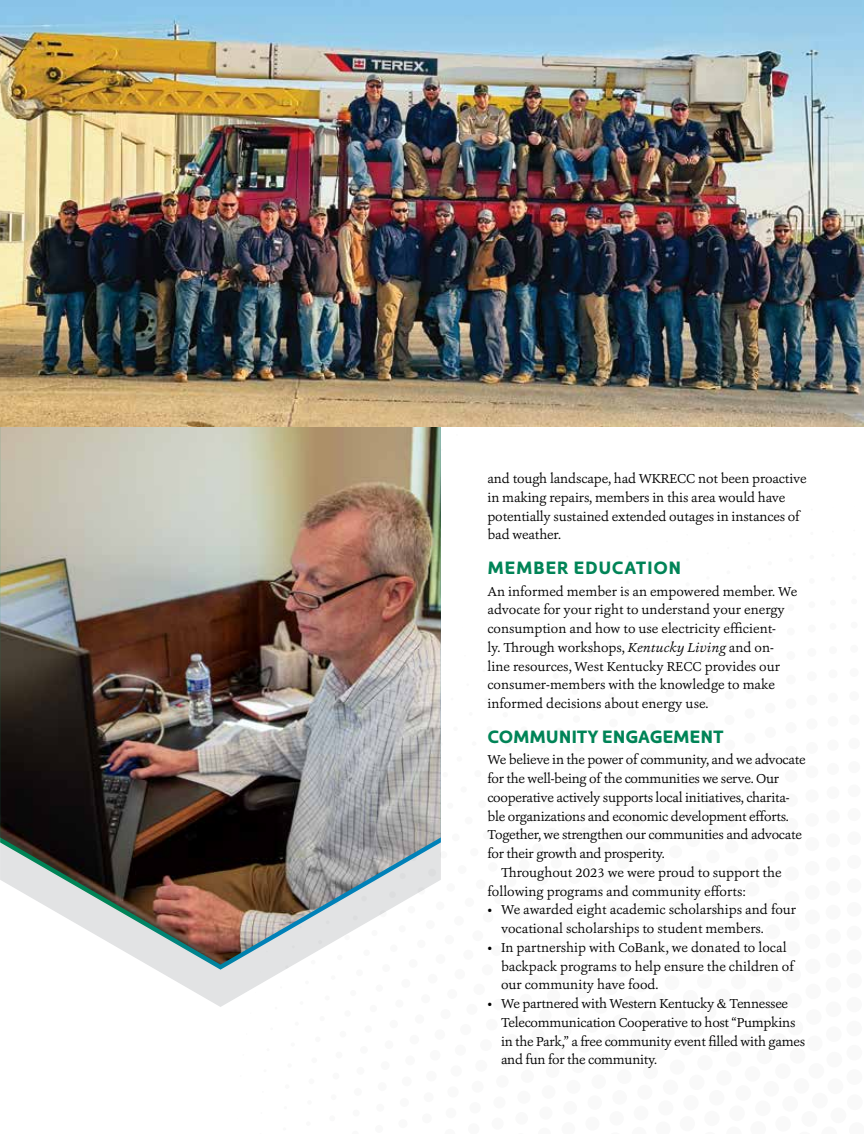
<style>
.page{position:relative;width:864px;height:1134px;background:#fff}
.page>*{position:absolute;margin:0;border:0;box-sizing:border-box;transform-origin:0 0}
.t1{font:700 18px "Kyrial Display Pro";letter-spacing:-.01em;color:#008457}
.t2{font:700 18px "Kyrial Display Pro";letter-spacing:.03em;color:#008457}
.t3{font:13.5px/18.8px "Ashbury";letter-spacing:-.01em;color:#000}
.s1{font-style:italic}
</style>
<div class="page">
<svg style="left:157px;top:970px;width:127px;height:37px;fill:#eaebec"></svg>
<img style="left:0;top:426px;width:441px;height:538px">
<img style="left:1px;top:0;width:863px;height:426px">
<img style="left:0;top:0;width:1px;height:426px">
<p class="t3" style="left:488px;top:469px;width:321px">and tough landscape, had WKRECC not been proactive in making repairs, members in this area would have potentially sustained extended outages in instances of bad weather.</p>
<h1 class="t2" style="left:488px;top:555px;width:195px">MEMBER EDUCATION</h1>
<p class="t3" style="left:488px;top:582px;width:311px">An informed member is an empowered member. We advocate for your right to understand your energy consumption and how to use electricity efficient-<br>ly. Through workshops, <span class="s1">Kentucky Living</span> and on&shy;line resources, West Kentucky RECC provides our consumer-members with the knowledge to make informed decisions about energy use.</p>
<h1 class="t1" style="left:488px;top:724px;width:238px">COMMUNITY ENGAGEMENT</h1>
<p class="t3" style="left:488px;top:750px;width:320px">We believe in the power of community, and we advocate</p>
<p class="t3" style="left:488px;top:769px;width:293px">for the well-being of the communities we serve. Our</p>
<p class="t3" style="left:488px;top:788px;width:303px">cooperative actively supports local initiatives, charita-</p>
<p class="t3" style="left:488px;top:807px;width:303px">ble organizations and economic development efforts.</p>
<p class="t3" style="left:488px;top:825px;width:316px">Together, we strengthen our communities and advocate</p>
<p class="t3" style="left:488px;top:844px;width:179px">for their growth and prosperity.</p>
<p class="t3" style="left:501px;top:863px;width:282px">Throughout 2023 we were proud to support the</p>
<p class="t3" style="left:488px;top:882px;width:260px">following programs and community efforts:</p>
<p class="t3" style="left:501px;top:900px;width:297px;text-indent:-14px">• We awarded eight academic scholarships and four vocational scholarships to student members.</p>
<p class="t3" style="left:501px;top:938px;width:294px;text-indent:-14px">• In partnership with CoBank, we donated to local backpack programs to help ensure the children of our community have food.</p>
<p class="t3" style="left:501px;top:994px;width:306px;text-indent:-14px">• We partnered with Western Kentucky &amp; Tennessee Telecommunication Cooperative to host “Pumpkins in the Park,” a free community event filled with games and fun for the community.</p>
</div>
